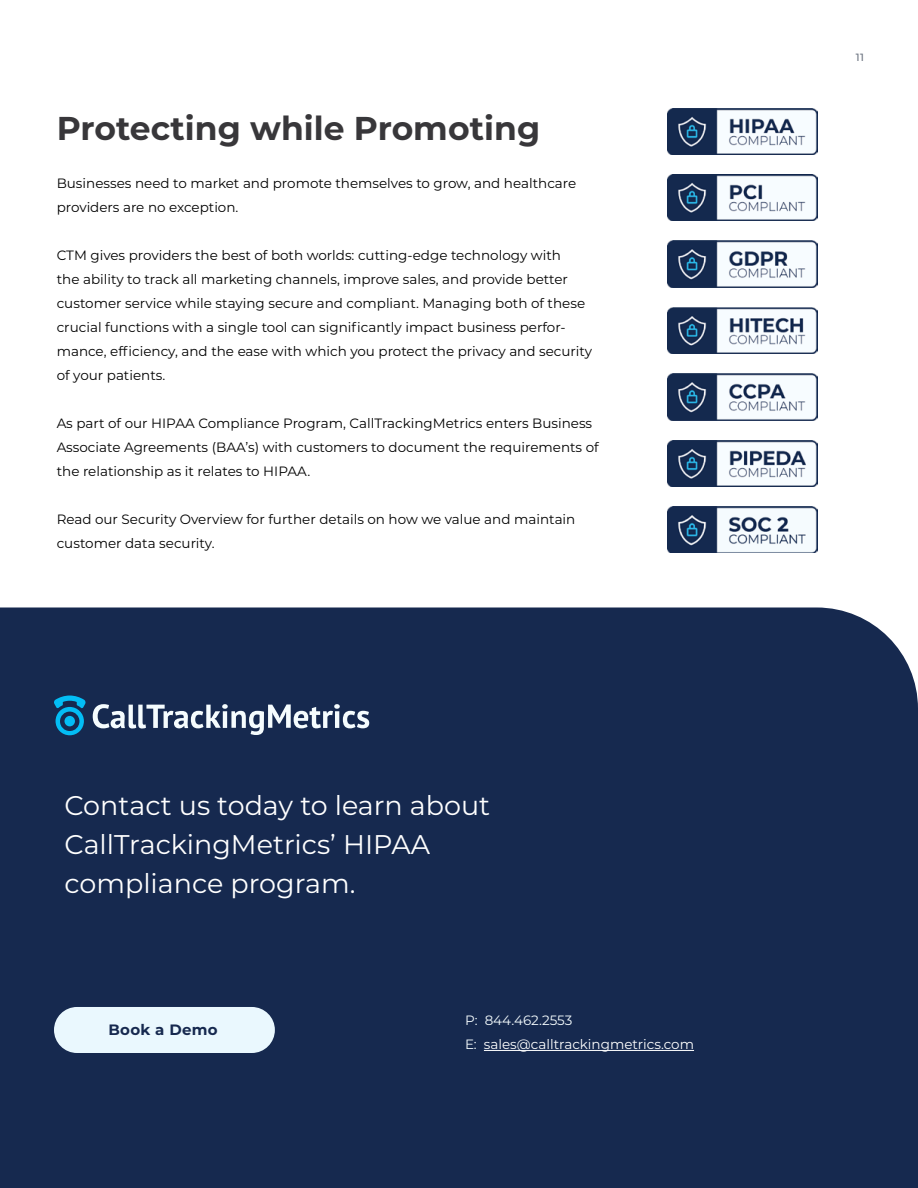
<style>
.page{position:relative;width:918px;height:1188px;background:#fff}
.page>*{position:absolute;margin:0;border:0;box-sizing:border-box;transform-origin:0 0}
.t1{font:700 33px "Montserrat";color:#38373a}
.t2{font:27px/39px "Montserrat";color:#fff}
.t3{font:700 15px "Montserrat";letter-spacing:.02em;color:#16294f}
.t4{font:13.5px/24px "Montserrat";color:#000}
.t5{font:13.5px/24px "Montserrat";color:#fff}
.t6{font:500 10.5px "Montserrat";color:#68707e}
.s1{color:#f5fcfe}
</style>
<div class="page">
<div style="left:0;top:608px;width:918px;height:580px;background:#16294f"></div>
<svg style="left:54px;top:696px;width:32px;height:39px"></svg>
<div style="left:64px;top:716px;width:11px;height:10px;background:#03bdf5;border-radius:50%"></div>
<svg style="left:93px;top:704px;width:276px;height:31px"></svg>
<div style="left:54px;top:1007px;width:221px;height:46px;background:#eaf8fe;border-radius:23px"></div>
<hr style="left:484px;top:1050px;width:210px;height:1px;background:#fff">
<img style="left:667px;top:374px;width:150px;height:46px">
<img style="left:667px;top:241px;width:150px;height:46px">
<img style="left:667px;top:108px;width:150px;height:46px">
<img style="left:667px;top:307px;width:150px;height:47px">
<img style="left:667px;top:174px;width:150px;height:47px">
<img style="left:667px;top:440px;width:150px;height:47px">
<img style="left:667px;top:507px;width:150px;height:46px">
<h1 class="t1" style="left:57px;top:104px;width:485px">Protecting while Promoting</h1>
<p class="t4" style="left:57px;top:171px;width:521px">Businesses need to market and promote themselves to grow, and healthcare providers are no exception.</p>
<p class="t4" style="left:57px;top:243px;width:537px">CTM gives providers the best of both worlds: cutting-edge technology with<br>the ability to track all marketing channels, improve sales, and provide better customer service while staying secure and compliant. Managing both of these crucial functions with a single tool can significantly impact business perfor&shy;mance, efficiency, and the ease with which you protect the privacy and security of your patients.</p>
<p class="t4" style="left:57px;top:411px;width:544px">As part of our HIPAA Compliance Program, CallTrackingMetrics enters Business<br>Associate Agreements (BAA’s) with customers to document the requirements of the relationship as it relates to HIPAA.</p>
<p class="t4" style="left:57px;top:507px;width:520px">Read our Security Overview for further details on how we value and maintain customer data security.</p>
<h2 class="t2" style="left:64px;top:785px;width:427px">Contact us today to learn about<br>CallTrackingMetrics’ HIPAA compliance program.</h2>
<p class="t3" style="left:108px;top:1018px;width:111px">Book a Demo</p>
<p class="t5" style="left:465px;top:1008px;width:230px"><span class="s1">P: 844.462.2553<br>E:</span> sales@calltrackingmetrics.com</p>
<p class="t6" style="left:856px;top:50px;width:10px">11</p>
</div>
